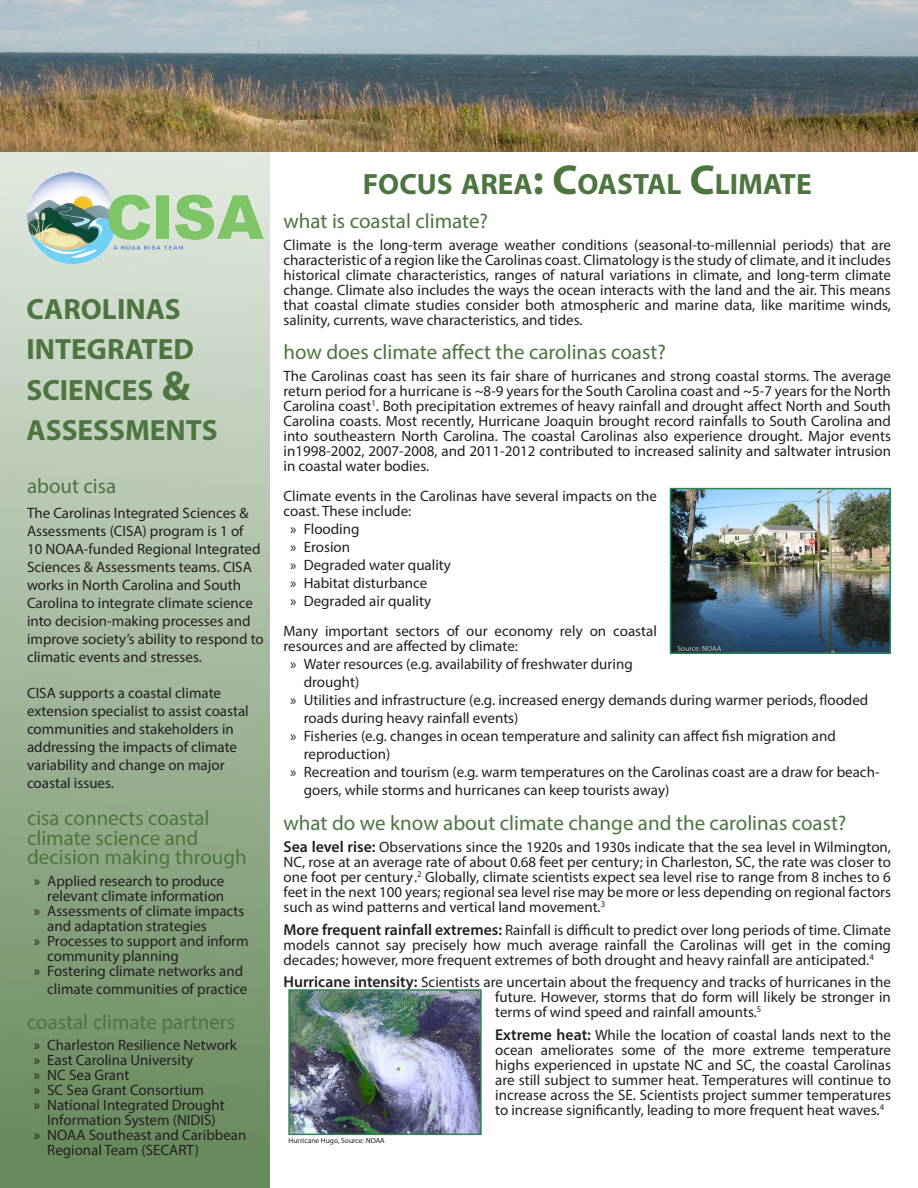
<style>
.page{position:relative;width:918px;height:1188px;background:#fff}
.page>*{position:absolute;margin:0;border:0;box-sizing:border-box;transform-origin:0 0}
.Heading_1{font:700 29.4px/40.5px "Myriad Pro";color:#4c753f}
.Front_Page_Subheadin{font:21px/19.5px "Myriad Pro";color:#4c753f}
.Lead_In{font:15px/15px "Myriad Pro";color:#231f20}
.Side_Bar_Text_2{font:15px/18px "Myriad Pro";color:#231f20}
.t1{font:7.5px "Myriad Pro";color:#231f20}
.t2{font:7.5px "Myriad Pro";color:#bec0c2}
.s1{font-size:42px}
.s2{font-weight:600;font-size:15.75px}
</style>
<div class="page">
<img style="left:0;top:0;width:918px;height:151px">
<div style="left:0;top:148px;width:270px;height:1040px;background:linear-gradient(to bottom,#e3e9e0,#648859)"></div>
<img style="left:291px;top:992px;width:188px;height:140px">
<div style="left:288px;top:989px;width:194px;height:146px;border:2px solid #2e8453"></div>
<img style="left:673px;top:491px;width:215px;height:160px">
<div style="left:670px;top:488px;width:221px;height:166px;border:2px solid #2e8453"></div>
<img style="left:27px;top:173px;width:237px;height:91px">
<p class="Heading_1" style="left:363px;top:162px;width:450px">FOCUS AREA<span class="s1">: C</span>OASTAL <span class="s1">C</span>LIMATE</p>
<p class="Front_Page_Subheadin" style="left:284px;top:211px;width:206px">what is coastal climate?</p>
<p class="Lead_In" style="left:284px;top:237px;width:609px;text-align:justify">Climate is the long-term average weather conditions (seasonal-to-millennial periods) that are characteristic of a region like the Carolinas coast. Climatology is the study of climate, and it includes historical climate characteristics, ranges of natural variations in climate, and long-term climate change. Climate also includes the ways the ocean interacts with the land and the air. This means that coastal climate studies consider both atmospheric and marine data, like maritime winds, salinity, currents, wave characteristics, and tides.</p>
<p class="Front_Page_Subheadin" style="left:284px;top:342px;width:384px">how does climate affect the carolinas coast?</p>
<p class="Lead_In" style="left:284px;top:368px;width:609px;text-align:justify">The Carolinas coast has seen its fair share of hurricanes and strong coastal storms. The average return period for a hurricane is ~8-9 years for the South Carolina coast and ~5-7 years for the North Carolina coast<sup>1</sup>. Both precipitation extremes of heavy rainfall and drought affect North and South Carolina coasts. Most recently, Hurricane Joaquin brought record rainfalls to South Carolina and into southeastern North Carolina. The coastal Carolinas also experience drought. Major events in1998-2002, 2007-2008, and 2011-2012 contributed to increased salinity and saltwater intrusion in coastal water bodies.</p>
<p class="Lead_In" style="left:284px;top:488px;width:375px">Climate events in the Carolinas have several impacts on the coast. These include:</p>
<p class="Lead_In" style="left:290px;top:521px;width:71px">» Flooding</p>
<p class="Lead_In" style="left:290px;top:539px;width:61px">» Erosion</p>
<p class="Lead_In" style="left:290px;top:557px;width:162px">» Degraded water quality</p>
<p class="Lead_In" style="left:290px;top:575px;width:139px">» Habitat disturbance</p>
<p class="Lead_In" style="left:290px;top:593px;width:143px">» Degraded air quality</p>
<p class="Lead_In" style="left:284px;top:623px;width:375px">Many important sectors of our economy rely on coastal resources and are affected by climate:</p>
<p class="Lead_In" style="left:304px;top:655px;width:330px;line-height:18px;text-indent:-14px">» Water resources (e.g. availability of freshwater during drought)</p>
<p class="Lead_In" style="left:304px;top:691px;width:566px;line-height:18px;text-indent:-14px">» Utilities and infrastructure (e.g. increased energy demands during warmer periods, flooded roads during heavy rainfall events)</p>
<p class="Lead_In" style="left:304px;top:727px;width:534px;line-height:18px;text-indent:-14px">» Fisheries (e.g. changes in ocean temperature and salinity can affect fish migration and reproduction)</p>
<p class="Lead_In" style="left:304px;top:763px;width:577px;line-height:18px;text-indent:-14px">» Recreation and tourism (e.g. warm temperatures on the Carolinas coast are a draw for beach&shy;goers, while storms and hurricanes can keep tourists away)</p>
<p class="Front_Page_Subheadin" style="left:284px;top:812px;width:565px">what do we know about climate change and the carolinas coast?</p>
<p class="Lead_In" style="left:284px;top:839px;width:609px;text-align:justify"><span class="s2">Sea level rise:</span> Observations since the 1920s and 1930s indicate that the sea level in Wilmington, NC, rose at an average rate of about 0.68 feet per century; in Charleston, SC, the rate was closer to one foot per century<sup>.</sup>.<sup>2</sup> Globally, climate scientists expect sea level rise to range from 8 inches to 6 feet in the next 100 years; regional sea level rise may be more or less depending on regional factors such as wind patterns and vertical land movement.<sup>3</sup></p>
<p class="Lead_In" style="left:284px;top:922px;width:609px;text-align:justify"><span class="s2">More frequent rainfall extremes:</span> Rainfall is difficult to predict over long periods of time. Climate models cannot say precisely how much average rainfall the Carolinas will get in the coming decades; however, more frequent extremes of both drought and heavy rainfall are anticipated.<sup>4</sup></p>
<p class="Lead_In" style="left:495px;top:974px;width:397px;text-align:justify;text-indent:-212px"><span class="s2">Hurricane intensity:</span> Scientists are uncertain about the frequency and tracks of hurricanes in the future. However, storms that do form will likely be stronger in terms of wind speed and rainfall amounts.<sup>5</sup></p>
<p class="Lead_In" style="left:495px;top:1027px;width:397px;text-align:justify"><span class="s2">Extreme heat:</span> While the location of coastal lands next to the ocean ameliorates some of the more extreme temperature highs experienced in upstate NC and SC, the coastal Carolinas are still subject to summer heat. Temperatures will continue to increase across the SE. Scientists project summer temperatures to increase significantly, leading to more frequent heat waves.<sup>4</sup></p>
<p class="Heading_1" style="left:27px;top:287px;width:193px">CAROLINAS<br>INTEGRATED<br>SCIENCES <span class="s1">&amp;<br></span>ASSESSMENTS</p>
<p class="Front_Page_Subheadin" style="left:27px;top:476px;width:91px">about cisa</p>
<p class="Side_Bar_Text_2" style="left:27px;top:504px;width:238px">The Carolinas Integrated Sciences &amp; Assessments (CISA) program is 1 of<br>10 NOAA-funded Regional Integrated Sciences &amp; Assessments teams. CISA works in North Carolina and South Carolina to integrate climate science into decision-making processes and improve society’s ability to respond to climatic events and stresses.</p>
<p class="Side_Bar_Text_2" style="left:27px;top:684px;width:223px">CISA supports a coastal climate extension specialist to assist coastal communities and stakeholders in addressing the impacts of climate variability and change on major coastal issues.</p>
<p class="Front_Page_Subheadin" style="left:27px;top:808px;width:221px">cisa connects coastal climate science and decision making through</p>
<p class="Lead_In" style="left:34px;top:873px;width:192px;text-align:right">» Applied research to produce relevant climate information</p>
<p class="Lead_In" style="left:47px;top:903px;width:199px;text-indent:-14px">» Assessments of climate impacts and adaptation strategies</p>
<p class="Lead_In" style="left:47px;top:933px;width:203px;text-indent:-14px">» Processes to support and inform community planning</p>
<p class="Lead_In" style="left:34px;top:962px;width:215px;line-height:18px;text-align:right">» Fostering climate networks and climate communities of practice</p>
<p class="Front_Page_Subheadin" style="left:27px;top:1012px;width:210px">coastal climate partners</p>
<p class="Lead_In" style="left:34px;top:1038px;width:205px">» Charleston Resilience Network</p>
<p class="Lead_In" style="left:34px;top:1053px;width:161px">» East Carolina University</p>
<p class="Lead_In" style="left:34px;top:1068px;width:97px">» NC Sea Grant</p>
<p class="Lead_In" style="left:34px;top:1083px;width:172px">» SC Sea Grant Consortium</p>
<p class="Lead_In" style="left:34px;top:1098px;width:193px;text-align:center">» National Integrated Drought<br>Information System (NIDIS)</p>
<p class="Lead_In" style="left:47px;top:1128px;width:201px;text-indent:-14px">» NOAA Southeast and Caribbean<br>Regional Team (SECART)</p>
<p class="t1" style="left:289px;top:1136px;width:98px">Hurricane Hugo, Source: NOAA</p>
<p class="t2" style="left:678px;top:644px;width:45px">Source: NOAA</p>
</div>
